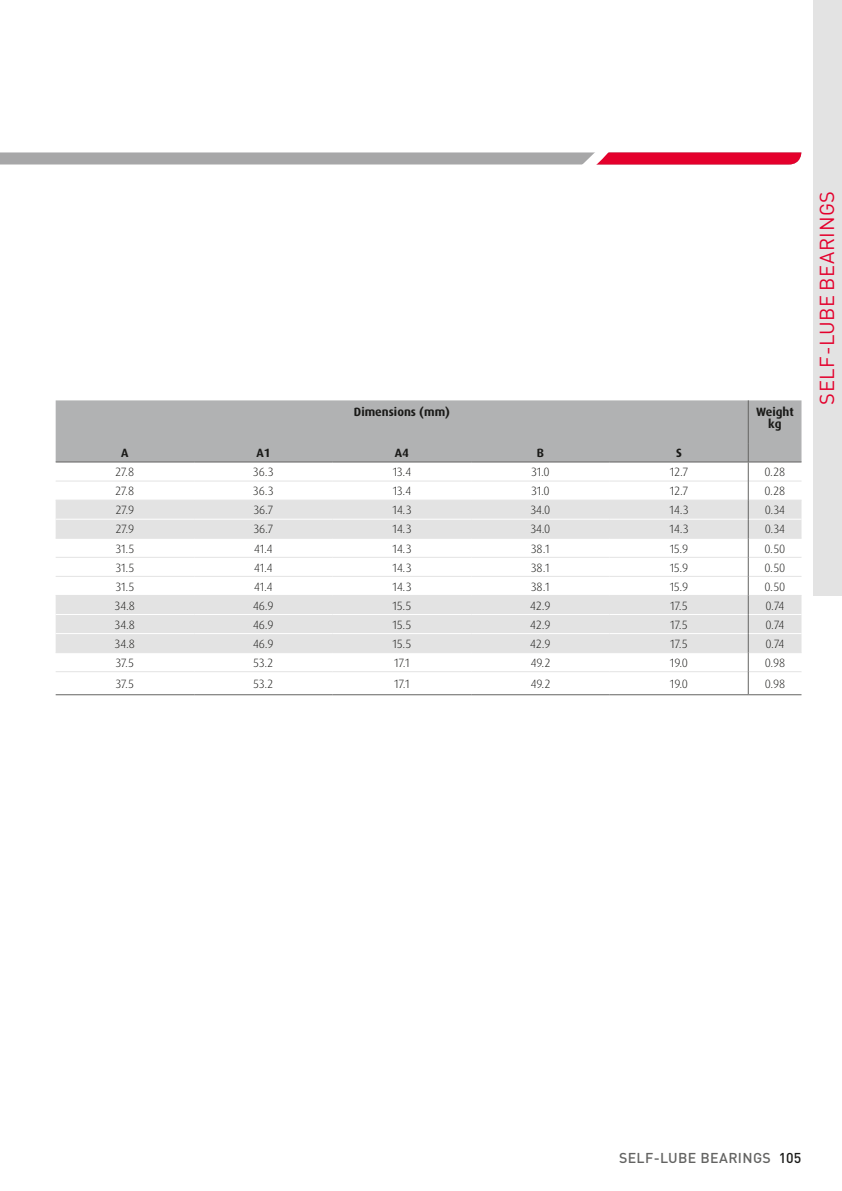
<style>
.page{position:relative;width:842px;height:1191px;background:#fff}
.page>*{position:absolute;margin:0;border:0;box-sizing:border-box;transform-origin:0 0}
.t1{font:20px "DIN";letter-spacing:.03em;color:#e4002c}
.t2{font:500 14.2px "DIN";letter-spacing:.025em;color:#636362}
.t3{font:300 12px "Dax Pro";color:#1a1a18}
.t4{font:700 12px/12.8px "Dax";color:#1a1a18;text-align:center}
.s1{color:#1a1a18}
</style>
<div class="page">
<div style="left:814px;top:0;width:28px;height:595px;background:#e3e3e3"></div>
<svg style="left:0;top:152px;width:801px;height:13px"></svg>
<div style="left:56px;top:400px;width:745px;height:61px;background:#b1b2b3"></div>
<svg style="left:56px;top:501px;width:745px;height:151px;fill:#e3e3e3"></svg>
<hr style="left:56px;top:481px;width:138px;height:1px;background:#e3e3e3">
<hr style="left:194px;top:481px;width:139px;height:1px;background:#e3e3e3">
<hr style="left:333px;top:481px;width:138px;height:1px;background:#e3e3e3">
<hr style="left:471px;top:481px;width:139px;height:1px;background:#e3e3e3">
<hr style="left:610px;top:481px;width:138px;height:1px;background:#e3e3e3">
<hr style="left:749px;top:481px;width:52px;height:1px;background:#e3e3e3">
<hr style="left:56px;top:500px;width:138px;height:1px;background:#e3e3e3">
<hr style="left:194px;top:500px;width:139px;height:1px;background:#e3e3e3">
<hr style="left:333px;top:500px;width:138px;height:1px;background:#e3e3e3">
<hr style="left:471px;top:500px;width:139px;height:1px;background:#e3e3e3">
<hr style="left:610px;top:500px;width:138px;height:1px;background:#e3e3e3">
<hr style="left:749px;top:500px;width:52px;height:1px;background:#e3e3e3">
<hr style="left:56px;top:538px;width:138px;height:1px;background:#e3e3e3">
<hr style="left:194px;top:538px;width:139px;height:1px;background:#e3e3e3">
<hr style="left:333px;top:538px;width:138px;height:1px;background:#e3e3e3">
<hr style="left:471px;top:538px;width:139px;height:1px;background:#e3e3e3">
<hr style="left:610px;top:538px;width:138px;height:1px;background:#e3e3e3">
<hr style="left:749px;top:538px;width:52px;height:1px;background:#e3e3e3">
<hr style="left:56px;top:557px;width:138px;height:1px;background:#e3e3e3">
<hr style="left:194px;top:557px;width:139px;height:1px;background:#e3e3e3">
<hr style="left:333px;top:557px;width:138px;height:1px;background:#e3e3e3">
<hr style="left:471px;top:557px;width:139px;height:1px;background:#e3e3e3">
<hr style="left:610px;top:557px;width:138px;height:1px;background:#e3e3e3">
<hr style="left:749px;top:557px;width:52px;height:1px;background:#e3e3e3">
<hr style="left:56px;top:576px;width:138px;height:1px;background:#e3e3e3">
<hr style="left:194px;top:576px;width:139px;height:1px;background:#e3e3e3">
<hr style="left:333px;top:576px;width:138px;height:1px;background:#e3e3e3">
<hr style="left:471px;top:576px;width:139px;height:1px;background:#e3e3e3">
<hr style="left:610px;top:576px;width:138px;height:1px;background:#e3e3e3">
<hr style="left:749px;top:576px;width:52px;height:1px;background:#e3e3e3">
<hr style="left:56px;top:595px;width:138px;height:1px;background:#e3e3e3">
<hr style="left:194px;top:595px;width:139px;height:1px;background:#e3e3e3">
<hr style="left:333px;top:595px;width:138px;height:1px;background:#e3e3e3">
<hr style="left:471px;top:595px;width:139px;height:1px;background:#e3e3e3">
<hr style="left:610px;top:595px;width:138px;height:1px;background:#e3e3e3">
<hr style="left:749px;top:595px;width:52px;height:1px;background:#e3e3e3">
<hr style="left:56px;top:652px;width:138px;height:1px;background:#e3e3e3">
<hr style="left:194px;top:652px;width:139px;height:1px;background:#e3e3e3">
<hr style="left:333px;top:652px;width:138px;height:1px;background:#e3e3e3">
<hr style="left:471px;top:652px;width:139px;height:1px;background:#e3e3e3">
<hr style="left:610px;top:652px;width:138px;height:1px;background:#e3e3e3">
<hr style="left:749px;top:652px;width:52px;height:1px;background:#e3e3e3">
<hr style="left:56px;top:671px;width:138px;height:1px;background:#e3e3e3">
<hr style="left:194px;top:671px;width:139px;height:1px;background:#e3e3e3">
<hr style="left:333px;top:671px;width:138px;height:1px;background:#e3e3e3">
<hr style="left:471px;top:671px;width:139px;height:1px;background:#e3e3e3">
<hr style="left:610px;top:671px;width:138px;height:1px;background:#e3e3e3">
<hr style="left:749px;top:671px;width:52px;height:1px;background:#e3e3e3">
<hr style="left:56px;top:519px;width:138px;height:1px;background:#fff">
<hr style="left:194px;top:519px;width:139px;height:1px;background:#fff">
<hr style="left:333px;top:519px;width:138px;height:1px;background:#fff">
<hr style="left:471px;top:519px;width:139px;height:1px;background:#fff">
<hr style="left:610px;top:519px;width:138px;height:1px;background:#fff">
<hr style="left:749px;top:519px;width:52px;height:1px;background:#fff">
<hr style="left:56px;top:614px;width:138px;height:1px;background:#fff">
<hr style="left:194px;top:614px;width:139px;height:1px;background:#fff">
<hr style="left:333px;top:614px;width:138px;height:1px;background:#fff">
<hr style="left:471px;top:614px;width:139px;height:1px;background:#fff">
<hr style="left:610px;top:614px;width:138px;height:1px;background:#fff">
<hr style="left:749px;top:614px;width:52px;height:1px;background:#fff">
<hr style="left:56px;top:633px;width:138px;height:1px;background:#fff">
<hr style="left:194px;top:633px;width:139px;height:1px;background:#fff">
<hr style="left:333px;top:633px;width:138px;height:1px;background:#fff">
<hr style="left:471px;top:633px;width:139px;height:1px;background:#fff">
<hr style="left:610px;top:633px;width:138px;height:1px;background:#fff">
<hr style="left:749px;top:633px;width:52px;height:1px;background:#fff">
<hr style="left:748px;top:400px;width:1px;height:43px;background:#636362">
<hr style="left:56px;top:461px;width:138px;height:1px;background:#636362">
<hr style="left:194px;top:461px;width:139px;height:1px;background:#636362">
<hr style="left:333px;top:461px;width:138px;height:1px;background:#636362">
<hr style="left:471px;top:461px;width:139px;height:1px;background:#636362">
<svg style="left:748px;top:443px;width:1px;height:251px"></svg>
<hr style="left:610px;top:461px;width:138px;height:1px;background:#636362">
<hr style="left:748px;top:461px;width:53px;height:1px;background:#636362">
<hr style="left:56px;top:694px;width:138px;height:1px;background:#636362">
<hr style="left:194px;top:694px;width:139px;height:1px;background:#636362">
<hr style="left:333px;top:694px;width:138px;height:1px;background:#636362">
<hr style="left:471px;top:694px;width:139px;height:1px;background:#636362">
<hr style="left:610px;top:694px;width:138px;height:1px;background:#636362">
<hr style="left:748px;top:694px;width:53px;height:1px;background:#636362">
<p class="t4" style="left:354px;top:405px;width:98px">Dimensions (mm)</p>
<p class="t4" style="left:756px;top:405px;width:39px">Weight kg</p>
<p class="t4" style="left:121px;top:447px;width:9px">A</p>
<p class="t4" style="left:256px;top:447px;width:16px">A1</p>
<p class="t4" style="left:395px;top:447px;width:16px">A4</p>
<p class="t4" style="left:537px;top:447px;width:9px">B</p>
<p class="t4" style="left:676px;top:447px;width:7px">S</p>
<p class="t3" style="left:116px;top:464px;width:20px">27.8</p>
<p class="t3" style="left:253px;top:464px;width:22px">36.3</p>
<p class="t3" style="left:393px;top:464px;width:20px">13.4</p>
<p class="t3" style="left:531px;top:464px;width:20px">31.0</p>
<p class="t3" style="left:670px;top:464px;width:20px">12.7</p>
<p class="t3" style="left:764px;top:464px;width:22px">0.28</p>
<p class="t3" style="left:116px;top:483px;width:20px">27.8</p>
<p class="t3" style="left:253px;top:483px;width:22px">36.3</p>
<p class="t3" style="left:393px;top:483px;width:20px">13.4</p>
<p class="t3" style="left:531px;top:483px;width:20px">31.0</p>
<p class="t3" style="left:670px;top:483px;width:20px">12.7</p>
<p class="t3" style="left:764px;top:483px;width:22px">0.28</p>
<p class="t3" style="left:116px;top:502px;width:20px">27.9</p>
<p class="t3" style="left:254px;top:502px;width:21px">36.7</p>
<p class="t3" style="left:392px;top:502px;width:21px">14.3</p>
<p class="t3" style="left:531px;top:502px;width:21px">34.0</p>
<p class="t3" style="left:669px;top:502px;width:21px">14.3</p>
<p class="t3" style="left:765px;top:502px;width:22px">0.34</p>
<p class="t3" style="left:116px;top:521px;width:20px">27.9</p>
<p class="t3" style="left:254px;top:521px;width:21px">36.7</p>
<p class="t3" style="left:392px;top:521px;width:21px">14.3</p>
<p class="t3" style="left:531px;top:521px;width:21px">34.0</p>
<p class="t3" style="left:669px;top:521px;width:21px">14.3</p>
<p class="t3" style="left:765px;top:521px;width:22px">0.34</p>
<p class="t3" style="left:116px;top:540px;width:20px">31.5</p>
<p class="t3" style="left:254px;top:540px;width:20px">41.4</p>
<p class="t3" style="left:392px;top:540px;width:21px">14.3</p>
<p class="t3" style="left:531px;top:540px;width:20px">38.1</p>
<p class="t3" style="left:670px;top:540px;width:20px">15.9</p>
<p class="t3" style="left:764px;top:540px;width:22px">0.50</p>
<p class="t3" style="left:116px;top:559px;width:20px">31.5</p>
<p class="t3" style="left:254px;top:559px;width:20px">41.4</p>
<p class="t3" style="left:392px;top:559px;width:21px">14.3</p>
<p class="t3" style="left:531px;top:559px;width:20px">38.1</p>
<p class="t3" style="left:670px;top:559px;width:20px">15.9</p>
<p class="t3" style="left:764px;top:559px;width:22px">0.50</p>
<p class="t3" style="left:116px;top:579px;width:20px">31.5</p>
<p class="t3" style="left:254px;top:579px;width:20px">41.4</p>
<p class="t3" style="left:392px;top:579px;width:21px">14.3</p>
<p class="t3" style="left:531px;top:579px;width:20px">38.1</p>
<p class="t3" style="left:670px;top:579px;width:20px">15.9</p>
<p class="t3" style="left:764px;top:579px;width:22px">0.50</p>
<p class="t3" style="left:115px;top:598px;width:21px">34.8</p>
<p class="t3" style="left:253px;top:598px;width:22px">46.9</p>
<p class="t3" style="left:393px;top:598px;width:20px">15.5</p>
<p class="t3" style="left:530px;top:598px;width:22px">42.9</p>
<p class="t3" style="left:670px;top:598px;width:19px">17.5</p>
<p class="t3" style="left:765px;top:598px;width:20px">0.74</p>
<p class="t3" style="left:115px;top:617px;width:21px">34.8</p>
<p class="t3" style="left:253px;top:617px;width:22px">46.9</p>
<p class="t3" style="left:393px;top:617px;width:20px">15.5</p>
<p class="t3" style="left:530px;top:617px;width:22px">42.9</p>
<p class="t3" style="left:670px;top:617px;width:19px">17.5</p>
<p class="t3" style="left:765px;top:617px;width:20px">0.74</p>
<p class="t3" style="left:115px;top:636px;width:21px">34.8</p>
<p class="t3" style="left:253px;top:636px;width:22px">46.9</p>
<p class="t3" style="left:393px;top:636px;width:20px">15.5</p>
<p class="t3" style="left:530px;top:636px;width:22px">42.9</p>
<p class="t3" style="left:670px;top:636px;width:19px">17.5</p>
<p class="t3" style="left:765px;top:636px;width:20px">0.74</p>
<p class="t3" style="left:116px;top:655px;width:20px">37.5</p>
<p class="t3" style="left:254px;top:655px;width:21px">53.2</p>
<p class="t3" style="left:394px;top:655px;width:17px">17.1</p>
<p class="t3" style="left:531px;top:655px;width:21px">49.2</p>
<p class="t3" style="left:670px;top:655px;width:20px">19.0</p>
<p class="t3" style="left:765px;top:655px;width:22px">0.98</p>
<p class="t3" style="left:116px;top:676px;width:20px">37.5</p>
<p class="t3" style="left:254px;top:676px;width:21px">53.2</p>
<p class="t3" style="left:394px;top:676px;width:17px">17.1</p>
<p class="t3" style="left:531px;top:676px;width:21px">49.2</p>
<p class="t3" style="left:670px;top:676px;width:20px">19.0</p>
<p class="t3" style="left:765px;top:676px;width:22px">0.98</p>
<h1 class="t1" style="left:814px;top:405px;width:215px;rotate:-90deg">SELF-LUBE BEARINGS</h1>
<p class="t2" style="left:619px;top:1149px;width:184px">SELF-LUBE BEARINGS <span class="s1">105</span></p>
</div>
